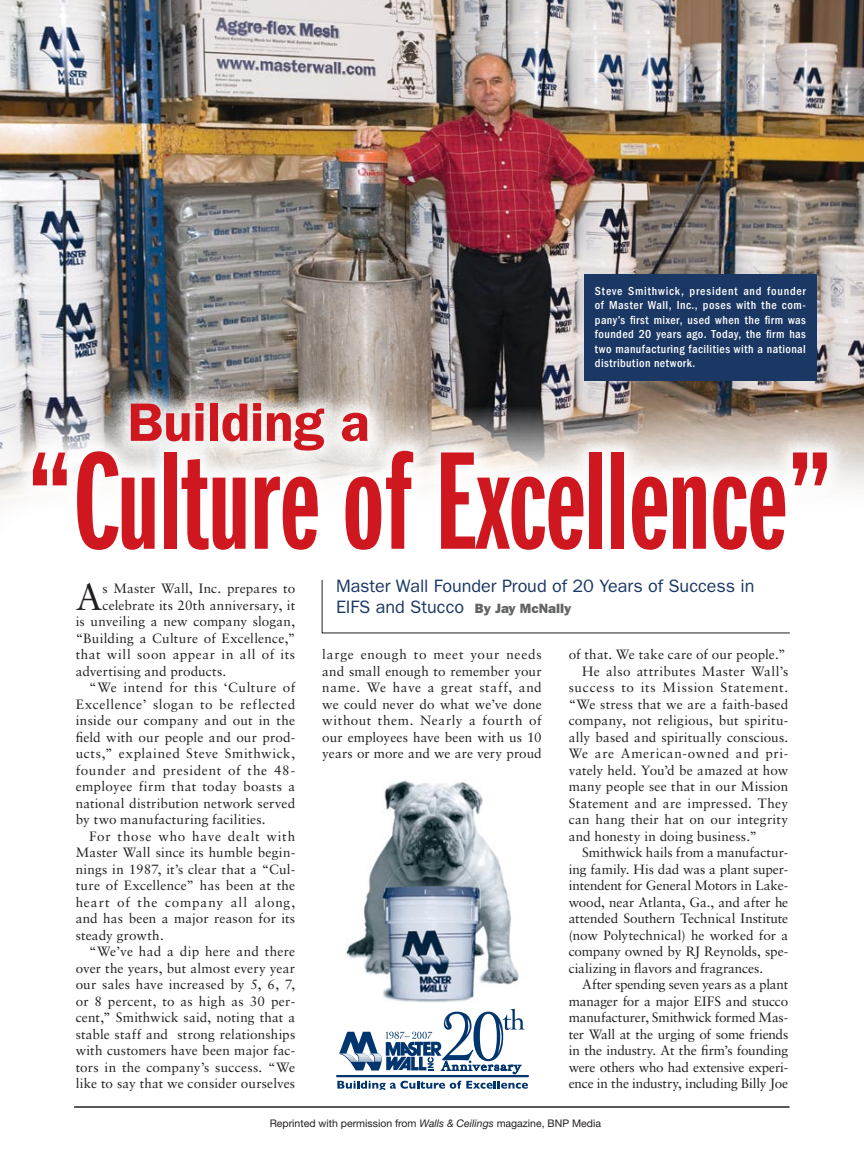
<style>
.page{position:relative;width:864px;height:1161px;background:#fff}
.page>*{position:absolute;margin:0;border:0;box-sizing:border-box;transform-origin:0 0}
.t1{font:144.3px "Franklin Gothic Demi X Cmpr";color:#ce171e}
.t2{font:600 54.3px "Franklin Gothic";color:#ce171e}
.t3{font:37.2px "Sabon";color:#231f20}
.t4{font:18px/21.6px "Franklin Gothic";letter-spacing:-.005em;color:#1b3764}
.t5{font:13.5px/16.5px "Sabon";letter-spacing:.01em;color:#231f20;text-align:justify}
.t6{font:13.5px "Sabon";letter-spacing:-.015em;color:#231f20}
.t7{font:13.5px "Sabon";letter-spacing:.045em;color:#231f20}
.t8{font:13.5px "Sabon";letter-spacing:-.01em;color:#231f20}
.t9{font:13.5px "Sabon";letter-spacing:.04em;color:#231f20}
.t10{font:13.5px "Sabon";letter-spacing:-.02em;color:#231f20}
.t11{font:13.5px "Sabon";letter-spacing:.055em;color:#231f20}
.t12{font:13.5px "Sabon";letter-spacing:.035em;color:#231f20}
.t13{font:13.5px "Sabon";letter-spacing:.03em;color:#231f20}
.t14{font:13.5px "Sabon";letter-spacing:.065em;color:#231f20}
.t15{font:13.5px "Sabon";letter-spacing:.05em;color:#231f20}
.t16{font:500 condensed 12px/14.4px "Franklin Gothic";letter-spacing:.035em;color:#fff;text-align:justify}
.t17{font:10.5px "Helvetica Neue";color:#231f20}
.s1{font-weight:800;font-size:13.5px;color:#636466}
.s2{font-style:italic}
</style>
<div class="page">
<hr style="left:74px;top:1107px;width:716px;height:1px;background:#231f20">
<img style="left:0;top:0;width:864px;height:407px">
<div style="left:584px;top:274px;width:233px;height:107px;background:#1b3764"></div>
<svg style="left:321px;top:579px;width:469px;height:55px"></svg>
<img style="left:346px;top:780px;width:173px;height:223px">
<svg style="left:337px;top:1081px;width:191px;height:9px"></svg>
<hr style="left:337px;top:1075px;width:191px;height:2px;background:#00356d">
<svg style="left:339px;top:1009px;width:186px;height:65px"></svg>
<div style="left:9px;top:379px;width:842px;height:195px;background:#fff;opacity:.9"></div>
<p class="t16" style="left:595px;top:284px;width:213px">Steve Smithwick, president and founder of Master Wall, Inc., poses with the com&shy;pany’s first mixer, used when the firm was founded 20 years ago. Today, the firm has two manufacturing facilities with a national distribution network.</p>
<h2 class="t2" style="left:127px;top:390px;width:244px">Building a</h2>
<h1 class="t1" style="left:26px;top:423px;width:808px">“Culture of Excellence”</h1>
<h3 class="t3" style="left:76px;top:574px;width:28px">A</h3>
<p class="t5" style="left:102px;top:580px;width:194px">s Master Wall, Inc. prepares to</p>
<p class="t5" style="left:102px;top:597px;width:194px">celebrate its 20th anniversary, it</p>
<p class="t5" style="left:76px;top:613px;width:221px">is unveiling a new company slogan,</p>
<p class="t5" style="left:76px;top:630px;width:221px">“Building a Culture of Excellence,”</p>
<p class="t7" style="left:76px;top:646px;width:221px">that will soon appear in all of its</p>
<p class="t5" style="left:76px;top:663px;width:152px">advertising and products.</p>
<p class="t9" style="left:89px;top:679px;width:208px">“We intend for this ‘Culture of</p>
<p class="t7" style="left:76px;top:696px;width:221px">Excellence’ slogan to be reflected</p>
<p class="t5" style="left:76px;top:712px;width:221px">inside our company and out in the</p>
<p class="t5" style="left:76px;top:729px;width:221px">field with our people and our prod-</p>
<p class="t9" style="left:76px;top:745px;width:221px">ucts,” explained Steve Smithwick,</p>
<p class="t7" style="left:76px;top:762px;width:221px">founder and president of the 48-</p>
<p class="t12" style="left:76px;top:778px;width:221px">employee firm that today boasts a</p>
<p class="t5" style="left:76px;top:795px;width:221px">national distribution network served</p>
<p class="t5" style="left:76px;top:811px;width:192px">by two manufacturing facilities.</p>
<p class="t15" style="left:89px;top:828px;width:208px">For those who have dealt with</p>
<p class="t5" style="left:76px;top:844px;width:221px">Master Wall since its humble begin-</p>
<p class="t5" style="left:76px;top:861px;width:221px">nings in 1987, it’s clear that a “Cul-</p>
<p class="t5" style="left:76px;top:877px;width:221px">ture of Excellence” has been at the</p>
<p class="t14" style="left:76px;top:894px;width:221px">heart of the company all along,</p>
<p class="t5" style="left:76px;top:910px;width:221px">and has been a major reason for its</p>
<p class="t5" style="left:76px;top:927px;width:90px">steady growth.</p>
<p class="t5" style="left:89px;top:943px;width:208px">“We’ve had a dip here and there</p>
<p class="t5" style="left:76px;top:960px;width:221px">over the years, but almost every year</p>
<p class="t5" style="left:76px;top:976px;width:221px">our sales have increased by 5, 6, 7,</p>
<p class="t5" style="left:76px;top:993px;width:221px">or 8 percent, to as high as 30 per-</p>
<p class="t5" style="left:76px;top:1009px;width:221px">cent,” Smithwick said, noting that a</p>
<p class="t5" style="left:76px;top:1026px;width:221px">stable staff and strong relationships</p>
<p class="t5" style="left:76px;top:1042px;width:221px">with customers have been major fac-</p>
<p class="t5" style="left:76px;top:1059px;width:221px">tors in the company’s success. “We</p>
<p class="t5" style="left:76px;top:1075px;width:221px">like to say that we consider ourselves</p>
<h3 class="t4" style="left:336px;top:575px;width:420px">Master Wall Founder Proud of 20 Years of Success in<br>EIFS and Stucco <span class="s1">By Jay McNally</span></h3>
<p class="t5" style="left:322px;top:646px;width:221px">large enough to meet your needs and small enough to remember your name. We have a great staff, and we could never do what we’ve done without them. Nearly a fourth of our employees have been with us 10 years or more and we are very proud</p>
<p class="t5" style="left:569px;top:646px;width:218px">of that. We take care of our people.”</p>
<p class="t13" style="left:582px;top:663px;width:208px">He also attributes Master Wall’s</p>
<p class="t11" style="left:569px;top:679px;width:221px">success to its Mission Statement.</p>
<p class="t5" style="left:569px;top:696px;width:221px">“We stress that we are a faith-based</p>
<p class="t5" style="left:569px;top:712px;width:221px">company, not religious, but spiritu-</p>
<p class="t5" style="left:569px;top:729px;width:221px">ally based and spiritually conscious.</p>
<p class="t7" style="left:569px;top:745px;width:221px">We are American-owned and pri-</p>
<p class="t5" style="left:569px;top:762px;width:221px">vately held. You’d be amazed at how</p>
<p class="t5" style="left:569px;top:778px;width:221px">many people see that in our Mission</p>
<p class="t5" style="left:569px;top:795px;width:221px">Statement and are impressed. They</p>
<p class="t5" style="left:569px;top:811px;width:221px">can hang their hat on our integrity</p>
<p class="t5" style="left:569px;top:828px;width:190px">and honesty in doing business.”</p>
<p class="t5" style="left:582px;top:844px;width:208px">Smithwick hails from a manufactur-</p>
<p class="t8" style="left:569px;top:861px;width:221px">ing family. His dad was a plant super-</p>
<p class="t6" style="left:569px;top:877px;width:221px">intendent for General Motors in Lake-</p>
<p class="t5" style="left:569px;top:894px;width:221px">wood, near Atlanta, Ga., and after he</p>
<p class="t5" style="left:569px;top:910px;width:221px">attended Southern Technical Institute</p>
<p class="t5" style="left:569px;top:927px;width:221px">(now Polytechnical) he worked for a</p>
<p class="t6" style="left:569px;top:943px;width:221px">company owned by RJ Reynolds, spe-</p>
<p class="t5" style="left:569px;top:960px;width:196px">cializing in flavors and fragrances.</p>
<p class="t6" style="left:582px;top:976px;width:208px">After spending seven years as a plant</p>
<p class="t6" style="left:569px;top:993px;width:221px">manager for a major EIFS and stucco</p>
<p class="t6" style="left:569px;top:1009px;width:221px">manufacturer, Smithwick formed Mas-</p>
<p class="t6" style="left:569px;top:1026px;width:221px">ter Wall at the urging of some friends</p>
<p class="t8" style="left:569px;top:1042px;width:221px">in the industry. At the firm’s founding</p>
<p class="t10" style="left:569px;top:1059px;width:221px">were others who had extensive experi-</p>
<p class="t8" style="left:569px;top:1075px;width:221px">ence in the industry, including Billy Joe</p>
<p class="t17" style="left:270px;top:1117px;width:333px">Reprinted with permission from <span class="s2">Walls &amp; Ceilings</span> magazine, BNP Media</p>
</div>
